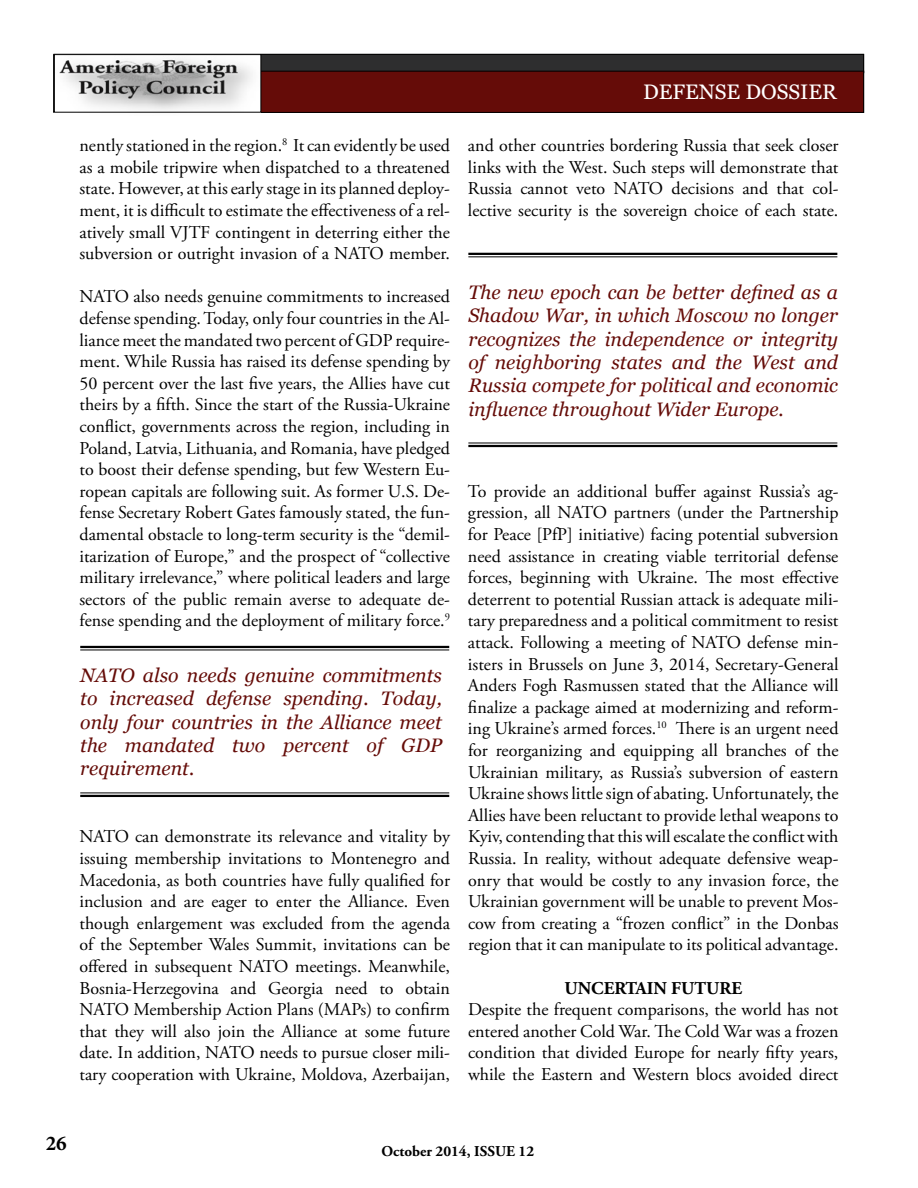
<style>
.page{position:relative;width:918px;height:1188px;background:#fff}
.page>*{position:absolute;margin:0;border:0;box-sizing:border-box;transform-origin:0 0}
.t1{font:21px "Georgia";color:#fff}
.t2{font:700 21px "Minion Pro";color:#000}
.t3{font:italic 19.5px/23.4px "Georgia";color:#650c08;text-align:justify}
.t4{font:18px/21.6px "Adobe Garamond Pro";color:#000;text-align:justify}
.t5{font:700 18px "Adobe Garamond Pro";color:#000}
.t6{font:700 15px "Adobe Garamond Pro";color:#000}
</style>
<div class="page">
<div style="left:54px;top:54px;width:810px;height:19px;background:#2e2e2f"></div>
<div style="left:54px;top:54px;width:810px;height:19px;border:1px solid #000"></div>
<div style="left:54px;top:71px;width:810px;height:41px;background:#650c08"></div>
<div style="left:54px;top:71px;width:810px;height:42px;border:1px solid #000"></div>
<img style="left:56px;top:56px;width:203px;height:55px">
<div style="left:54px;top:54px;width:207px;height:59px;border:1px solid #000"></div>
<hr style="left:80px;top:646px;width:369px;height:2px;background:#000">
<hr style="left:80px;top:650px;width:369px;height:1px;background:#000">
<hr style="left:80px;top:793px;width:369px;height:1px;background:#000">
<hr style="left:80px;top:795px;width:369px;height:2px;background:#000">
<hr style="left:468px;top:253px;width:369px;height:2px;background:#000">
<hr style="left:468px;top:256px;width:369px;height:1px;background:#000">
<hr style="left:468px;top:443px;width:369px;height:1px;background:#000">
<hr style="left:468px;top:445px;width:369px;height:2px;background:#000">
<p class="t4" style="left:80px;top:135px;width:372px">nently stationed in the region.<sup>8</sup> It can evidently be used as a mobile tripwire when dispatched to a threatened state. However, at this early stage in its planned deploy&shy;ment, it is difficult to estimate the effectiveness of a rel&shy;atively small VJTF contingent in deterring either the subversion or outright invasion of a NATO member.</p>
<p class="t4" style="left:80px;top:287px;width:372px">NATO also needs genuine commitments to increased defense spending. Today, only four countries in the Al&shy;liance meet the mandated two percent of GDP require&shy;ment. While Russia has raised its defense spending by 50 percent over the last five years, the Allies have cut theirs by a fifth. Since the start of the Russia-Ukraine conflict, governments across the region, including in Poland, Latvia, Lithuania, and Romania, have pledged to boost their defense spending, but few Western Eu&shy;ropean capitals are following suit. As former U.S. De&shy;fense Secretary Robert Gates famously stated, the fun&shy;damental obstacle to long-term security is the “demil&shy;itarization of Europe,” and the prospect of “collective military irrelevance,” where political leaders and large sectors of the public remain averse to adequate de&shy;fense spending and the deployment of military force.<sup>9</sup></p>
<p class="t3" style="left:80px;top:664px;width:363px">NATO also needs genuine commitments to increased defense spending. Today, only four countries in the Alliance meet the mandated two percent of GDP requirement.</p>
<p class="t4" style="left:80px;top:827px;width:372px">NATO can demonstrate its relevance and vitality by issuing membership invitations to Montenegro and Macedonia, as both countries have fully qualified for inclusion and are eager to enter the Alliance. Even though enlargement was excluded from the agenda of the September Wales Summit, invitations can be offered in subsequent NATO meetings. Meanwhile, Bosnia-Herzegovina and Georgia need to obtain NATO Membership Action Plans (MAPs) to confirm that they will also join the Alliance at some future date. In addition, NATO needs to pursue closer mili&shy;tary cooperation with Ukraine, Moldova, Azerbaijan,</p>
<p class="t1" style="left:643px;top:79px;width:195px">DEFENSE DOSSIER</p>
<p class="t4" style="left:468px;top:135px;width:372px">and other countries bordering Russia that seek closer links with the West. Such steps will demonstrate that Russia cannot veto NATO decisions and that col&shy;lective security is the sovereign choice of each state.</p>
<p class="t3" style="left:468px;top:281px;width:371px">The new epoch can be better defined as a Shadow War, in which Moscow no longer recognizes the independence or integrity of neighboring states and the West and Russia compete for political and economic influence throughout Wider Europe.</p>
<p class="t4" style="left:468px;top:481px;width:372px">To provide an additional buffer against Russia’s ag&shy;gression, all NATO partners (under the Partnership for Peace [PfP] initiative) facing potential subversion need assistance in creating viable territorial defense forces, beginning with Ukraine. The most effective deterrent to potential Russian attack is adequate mili&shy;tary preparedness and a political commitment to resist attack. Following a meeting of NATO defense min&shy;isters in Brussels on June 3, 2014, Secretary-General Anders Fogh Rasmussen stated that the Alliance will finalize a package aimed at modernizing and reform&shy;ing Ukraine’s armed forces.<sup>10</sup> There is an urgent need for reorganizing and equipping all branches of the Ukrainian military, as Russia’s subversion of eastern Ukraine shows little sign of abating. Unfortunately, the Allies have been reluctant to provide lethal weapons to Kyiv, contending that this will escalate the conflict with Russia. In reality, without adequate defensive weap&shy;onry that would be costly to any invasion force, the Ukrainian government will be unable to prevent Mos&shy;cow from creating a “frozen conflict” in the Donbas region that it can manipulate to its political advantage.</p>
<p class="t5" style="left:564px;top:978px;width:179px">UNCERTAIN FUTURE</p>
<p class="t4" style="left:468px;top:999px;width:372px">Despite the frequent comparisons, the world has not entered another Cold War. The Cold War was a frozen condition that divided Europe for nearly fifty years, while the Eastern and Western blocs avoided direct</p>
<p class="t2" style="left:46px;top:1129px;width:22px">26</p>
<p class="t6" style="left:382px;top:1143px;width:154px">October 2014, ISSUE 12</p>
</div>
